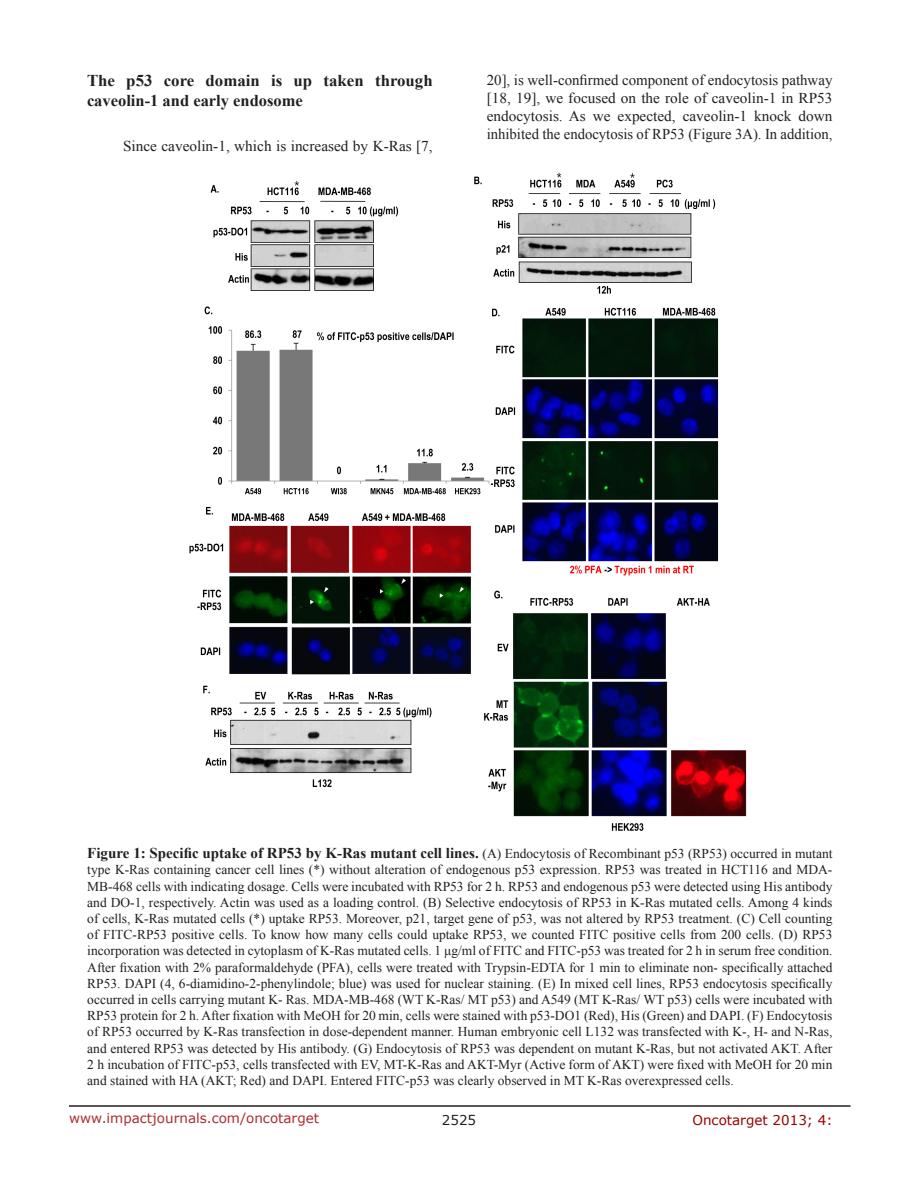
<style>
.page{position:relative;width:918px;height:1188px;background:#fff}
.page>*{position:absolute;margin:0;border:0;box-sizing:border-box;transform-origin:0 0}
.SubHeading{font:700 16.5px/19.8px "Times New Roman";color:#221f22}
.BodyText{font:15px/18px "Times New Roman";color:#221f22;text-align:justify}
.FigureText{font:13.5px/16.2px "Times New Roman";color:#221f22;text-align:justify}
.t1{font:13.5px "Verdana";color:#ac2b31}
.t2{font:13.5px "Verdana";color:#970000}
.t3{font:13.5px "Verdana";color:#221f22}
.s1{font-weight:700;font-size:15px}
</style>
<div class="page">
<hr style="left:69px;top:1105px;width:781px;height:2px;background:#231f20">
<img style="left:189px;top:173px;width:558px;height:658px">
<p class="SubHeading" style="left:87px;top:70px;width:347px">The p53 core domain is up taken through caveolin-1 and early endosome</p>
<p class="BodyText" style="left:123px;top:136px;width:311px">Since caveolin-1, which is increased by K-Ras [7,</p>
<p class="BodyText" style="left:487px;top:71px;width:347px">20], is well-confirmed component of endocytosis pathway [18, 19], we focused on the role of caveolin-1 in RP53 endocytosis. As we expected, caveolin-1 knock down inhibited the endocytosis of RP53 (Figure 3A). In addition,</p>
<p class="FigureText" style="left:87px;top:845px;width:747px"><span class="s1">Figure 1: Specific uptake of RP53 by K-Ras mutant cell lines.</span> (A) Endocytosis of Recombinant p53 (RP53) occurred in mutant type K-Ras containing cancer cell lines (*) without alteration of endogenous p53 expression. RP53 was treated in HCT116 and MDA-MB-468 cells with indicating dosage. Cells were incubated with RP53 for 2 h. RP53 and endogenous p53 were detected using His antibody and DO-1, respectively. Actin was used as a loading control. (B) Selective endocytosis of RP53 in K-Ras mutated cells. Among 4 kinds of cells, K-Ras mutated cells (*) uptake RP53. Moreover, p21, target gene of p53, was not altered by RP53 treatment. (C) Cell counting of FITC-RP53 positive cells. To know how many cells could uptake RP53, we counted FITC positive cells from 200 cells. (D) RP53 incorporation was detected in cytoplasm of K-Ras mutated cells. 1 μg/ml of FITC and FITC-p53 was treated for 2 h in serum free condition.<br>After fixation with 2% paraformaldehyde (PFA), cells were treated with Trypsin-EDTA for 1 min to eliminate non- specifically attached RP53. DAPI (4, 6-diamidino-2-phenylindole; blue) was used for nuclear staining. (E) In mixed cell lines, RP53 endocytosis specifically occurred in cells carrying mutant K- Ras. MDA-MB-468 (WT K-Ras/ MT p53) and A549 (MT K-Ras/ WT p53) cells were incubated with RP53 protein for 2 h. After fixation with MeOH for 20 min, cells were stained with p53-DO1 (Red), His (Green) and DAPI. (F) Endocytosis of RP53 occurred by K-Ras transfection in dose-dependent manner. Human embryonic cell L132 was transfected with K-, H- and N-Ras, and entered RP53 was detected by His antibody. (G) Endocytosis of RP53 was dependent on mutant K-Ras, but not activated AKT. After 2 h incubation of FITC-p53, cells transfected with EV, MT-K-Ras and AKT-Myr (Active form of AKT) were fixed with MeOH for 20 min and stained with HA (AKT; Red) and DAPI. Entered FITC-p53 was clearly observed in MT K-Ras overexpressed cells.</p>
<p class="t1" style="left:69px;top:1109px;width:252px">www.impactjournals.com/oncotarget</p>
<p class="t3" style="left:442px;top:1111px;width:36px">2525</p>
<p class="t2" style="left:692px;top:1111px;width:142px">Oncotarget 2013; 4:</p>
</div>
